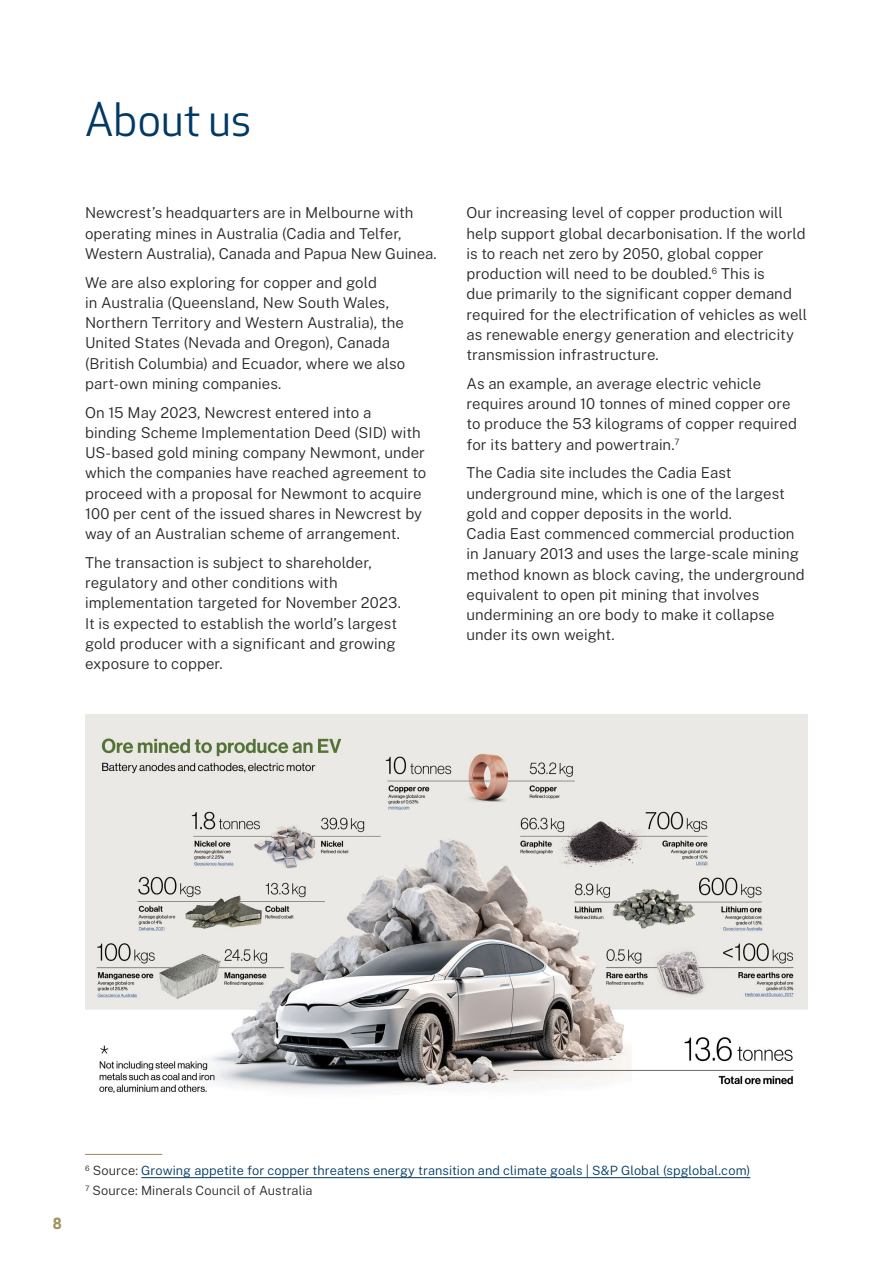
<style>
.page{position:relative;width:893px;height:1263px;background:#fff}
.page>*{position:absolute;margin:0;border:0;box-sizing:border-box;transform-origin:0 0}
.t1{font:45px "Apex New";color:#003964}
.t2{font:300 15px/20.2px "Public Sans";letter-spacing:.005em;color:#292829}
.t3{font:700 15px "Apex New";color:#a39161}
.t4{font:300 12.75px/20px "Public Sans";letter-spacing:.005em;color:#003964}
.s1{color:#292829}
</style>
<div class="page">
<hr style="left:141px;top:1177px;width:609px;height:1px;background:#003964">
<hr style="left:85px;top:1154px;width:77px;height:1px;background:#a39161">
<img style="left:85px;top:715px;width:723px;height:379px">
<h1 class="t1" style="left:85px;top:91px;width:168px">About us</h1>
<p class="t2" style="left:85px;top:202px;width:353px">Newcrest’s headquarters are in Melbourne with operating mines in Australia (Cadia and Telfer,<br>Western Australia), Canada and Papua New Guinea.</p>
<p class="t2" style="left:85px;top:272px;width:322px">We are also exploring for copper and gold<br>in Australia (Queensland, New South Wales, Northern Territory and Western Australia), the United States (Nevada and Oregon), Canada (British Columbia) and Ecuador, where we also part-own mining companies.</p>
<p class="t2" style="left:85px;top:402px;width:343px">On 15 May 2023, Newcrest entered into a binding Scheme Implementation Deed (SID) with US‑based gold mining company Newmont, under which the companies have reached agreement to proceed with a proposal for Newmont to acquire 100 per cent of the issued shares in Newcrest by way of an Australian scheme of arrangement.</p>
<p class="t2" style="left:85px;top:552px;width:317px">The transaction is subject to shareholder, regulatory and other conditions with implementation targeted for November 2023.<br>It is expected to establish the world’s largest gold producer with a significant and growing exposure to copper.</p>
<p class="t2" style="left:466px;top:202px;width:342px">Our increasing level of copper production will help support global decarbonisation. If the world is to reach net zero by 2050, global copper production will need to be doubled.<sup>6</sup> This is<br>due primarily to the significant copper demand required for the electrification of vehicles as well as renewable energy generation and electricity transmission infrastructure.</p>
<p class="t2" style="left:466px;top:373px;width:332px">As an example, an average electric vehicle requires around 10 tonnes of mined copper ore to produce the 53 kilograms of copper required for its battery and powertrain.<sup>7</sup></p>
<p class="t2" style="left:466px;top:462px;width:340px">The Cadia site includes the Cadia East underground mine, which is one of the largest gold and copper deposits in the world.<br>Cadia East commenced commercial production in January 2013 and uses the large-scale mining method known as block caving, the underground equivalent to open pit mining that involves undermining an ore body to make it collapse under its own weight.</p>
<p class="t3" style="left:53px;top:1212px;width:10px">8</p>
<p class="t4" style="left:85px;top:1160px;width:667px"><sup>6</sup> <span class="s1">Source:</span> Growing appetite for copper threatens energy transition and climate goals | S&amp;P Global (spglobal.com)<br><sup>7</sup> <span class="s1">Source: Minerals Council of Australia</span></p>
</div>
